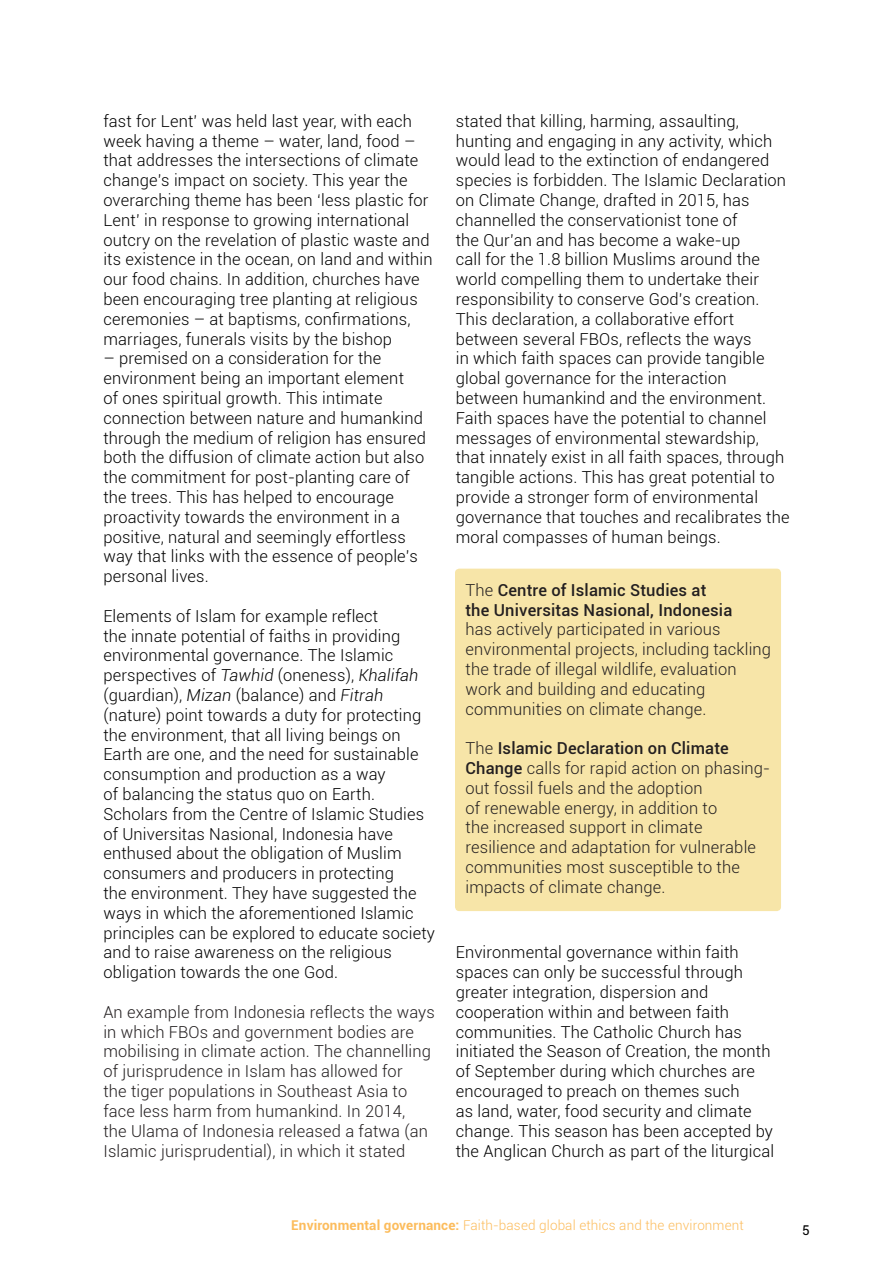
<style>
.page{position:relative;width:893px;height:1263px;background:#fff}
.page>*{position:absolute;margin:0;border:0;box-sizing:border-box;transform-origin:0 0}
.t1{font:300 16.5px/19.8px "Roboto";letter-spacing:.01em;color:#000}
.t2{font:300 16.5px/19.8px "Roboto";letter-spacing:.01em;color:#231f20}
.t3{font:300 13.5px "Roboto";letter-spacing:.01em;color:#fcbc5c}
.t4{font:13.5px "Roboto";color:#000}
.s1{font-style:italic}
.s2{font-weight:500}
.s3{font-weight:700}
</style>
<div class="page">
<div style="left:455px;top:569px;width:326px;height:342px;background:#f7e5a8;border-radius:4px"></div>
<p class="t1" style="left:103px;top:110px;width:331px">fast for Lent’ was held last year, with each week having a theme – water, land, food – that addresses the intersections of climate change’s impact on society. This year the overarching theme has been ‘less plastic for Lent’ in response to growing international outcry on the revelation of plastic waste and its existence in the ocean, on land and within our food chains. In addition, churches have been encouraging tree planting at religious ceremonies – at baptisms, confirmations, marriages, funerals visits by the bishop</p>
<p class="t1" style="left:103px;top:348px;width:324px">– premised on a consideration for the environment being an important element<br>of ones spiritual growth. This intimate connection between nature and humankind through the medium of religion has ensured both the diffusion of climate action but also the commitment for post-planting care of the trees. This has helped to encourage proactivity towards the environment in a positive, natural and seemingly effortless way that links with the essence of people’s personal lives.</p>
<p class="t1" style="left:103px;top:605px;width:333px">Elements of Islam for example reflect<br>the innate potential of faiths in providing environmental governance. The Islamic perspectives of <span class="s1">Tawhid</span> (oneness), <span class="s1">Khalifah </span>(guardian), <span class="s1">Mizan</span> (balance) and <span class="s1">Fitrah </span>(nature) point towards a duty for protecting the environment, that all living beings on Earth are one, and the need for sustainable consumption and production as a way<br>of balancing the status quo on Earth.<br>Scholars from the Centre of Islamic Studies of Universitas Nasional, Indonesia have enthused about the obligation of Muslim consumers and producers in protecting<br>the environment. They have suggested the ways in which the aforementioned Islamic principles can be explored to educate society and to raise awareness on the religious obligation towards the one God.</p>
<p class="t2" style="left:103px;top:1001px;width:333px">An example from Indonesia reflects the ways in which FBOs and government bodies are mobilising in climate action. The channelling of jurisprudence in Islam has allowed for<br>the tiger populations in Southeast Asia to face less harm from humankind. In 2014,<br>the Ulama of Indonesia released a fatwa (an Islamic jurisprudential), in which it stated</p>
<p class="t1" style="left:456px;top:110px;width:335px">stated that killing, harming, assaulting, hunting and engaging in any activity, which would lead to the extinction of endangered species is forbidden. The Islamic Declaration on Climate Change, drafted in 2015, has channelled the conservationist tone of<br>the Qur’an and has become a wake-up<br>call for the 1.8 billion Muslims around the world compelling them to undertake their responsibility to conserve God’s creation.<br>This declaration, a collaborative effort between several FBOs, reflects the ways<br>in which faith spaces can provide tangible global governance for the interaction between humankind and the environment.<br>Faith spaces have the potential to channel messages of environmental stewardship, that innately exist in all faith spaces, through tangible actions. This has great potential to provide a stronger form of environmental governance that touches and recalibrates the moral compasses of human beings.</p>
<p class="t2" style="left:465px;top:579px;width:307px">The <span class="s2">Centre of Islamic Studies at<br>the Universitas Nasional, Indonesia<br></span>has actively participated in various environmental projects, including tackling the trade of illegal wildlife, evaluation work and building and educating communities on climate change.</p>
<p class="t2" style="left:465px;top:738px;width:306px">The <span class="s2">Islamic Declaration on Climate Change</span> calls for rapid action on phasing&shy;out fossil fuels and the adoption<br>of renewable energy, in addition to<br>the increased support in climate resilience and adaptation for vulnerable communities most susceptible to the impacts of climate change.</p>
<p class="t1" style="left:456px;top:942px;width:320px">Environmental governance within faith spaces can only be successful through greater integration, dispersion and cooperation within and between faith communities. The Catholic Church has initiated the Season of Creation, the month of September during which churches are encouraged to preach on themes such<br>as land, water, food security and climate change. This season has been accepted by the Anglican Church as part of the liturgical</p>
<p class="t3" style="left:291px;top:1216px;width:454px"><span class="s3">Environmental governance:</span> Faith-based global ethics and the environment</p>
<p class="t4" style="left:802px;top:1220px;width:9px">5</p>
</div>
